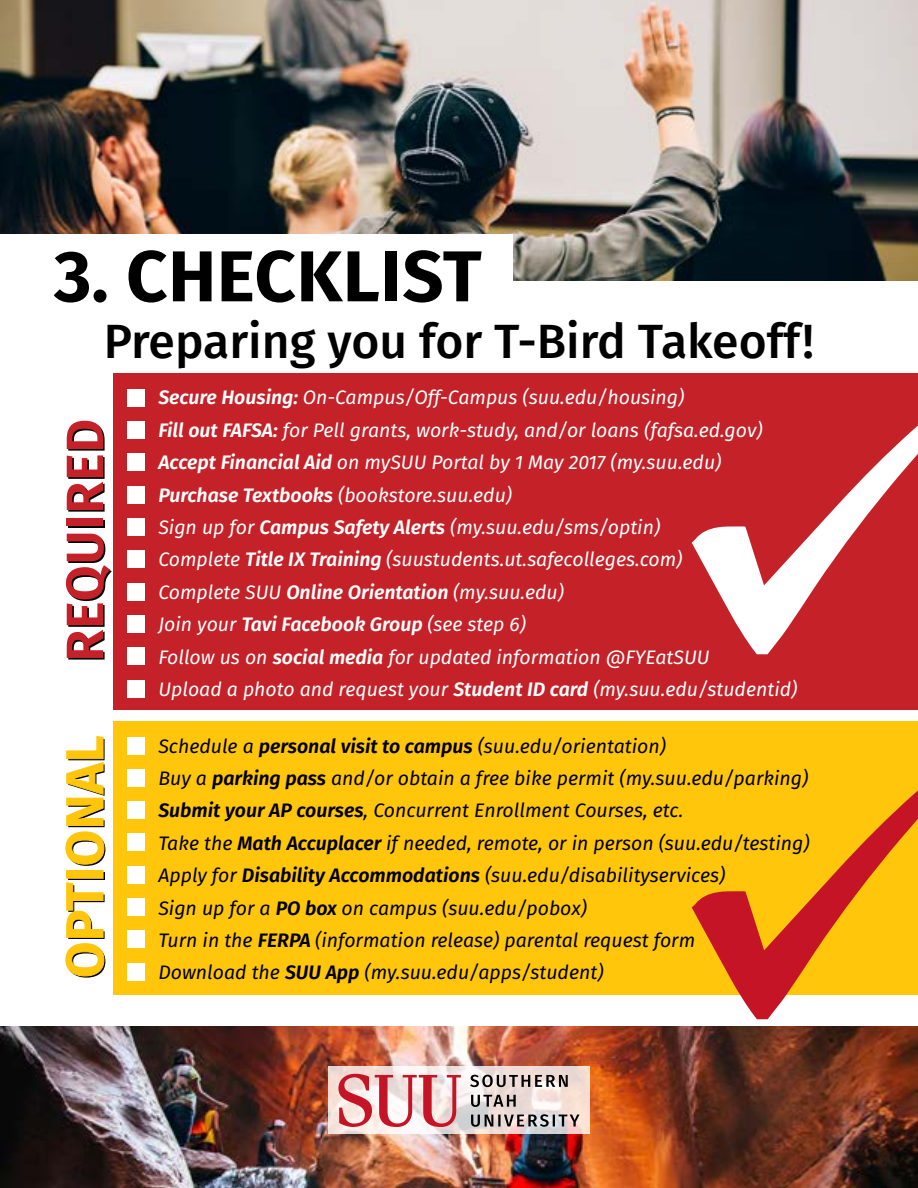
<style>
.page{position:relative;width:918px;height:1188px;background:#fff}
.page>*{position:absolute;margin:0;border:0;box-sizing:border-box;transform-origin:0 0}
.t1{font:700 72px "Fira Sans";letter-spacing:.01em;color:#000}
.t2{font:600 52.5px "Fira Sans";letter-spacing:.01em;color:#000}
.t3{font:500 48px "Fira Sans";color:#000}
.t4{font:italic 19.5px/32.4px "Fira Sans";color:#fff}
.t5{font:italic 19.5px/32.4px "Fira Sans";color:#000}
.s1{font-weight:600}
</style>
<div class="page">
<img style="left:0;top:1026px;width:918px;height:162px">
<img style="left:0;top:0;width:918px;height:281px">
<svg style="left:328px;top:1067px;width:262px;height:67px"></svg>
<svg style="left:338px;top:1074px;width:123px;height:53px"></svg>
<svg style="left:471px;top:1114px;width:109px;height:13px"></svg>
<svg style="left:471px;top:1095px;width:45px;height:12px"></svg>
<svg style="left:470px;top:1075px;width:98px;height:12px"></svg>
<div style="left:0;top:234px;width:513px;height:79px;background:#fff"></div>
<div style="left:113px;top:721px;width:805px;height:273px;background:#ffc60b"></div>
<svg style="left:692px;top:790px;width:226px;height:229px"></svg>
<svg style="left:65px;top:882px;width:40px;height:95px"></svg>
<div style="left:66px;top:870px;width:37px;height:9px;border:1px solid #ffc60b"></div>
<svg style="left:65px;top:736px;width:40px;height:129px"></svg>
<div style="left:127px;top:866px;width:18px;height:18px;background:#fff"></div>
<div style="left:127px;top:801px;width:18px;height:18px;background:#fff"></div>
<div style="left:127px;top:930px;width:18px;height:18px;background:#fff"></div>
<div style="left:127px;top:963px;width:18px;height:18px;background:#fff"></div>
<div style="left:127px;top:769px;width:18px;height:18px;background:#fff"></div>
<div style="left:127px;top:737px;width:18px;height:18px;background:#fff"></div>
<div style="left:127px;top:898px;width:18px;height:18px;background:#fff"></div>
<div style="left:127px;top:833px;width:18px;height:18px;background:#fff"></div>
<div style="left:113px;top:373px;width:805px;height:337px;background:#c42128"></div>
<svg style="left:692px;top:425px;width:226px;height:229px"></svg>
<div style="left:127px;top:389px;width:18px;height:18px;background:#fff"></div>
<div style="left:127px;top:518px;width:18px;height:18px;background:#fff"></div>
<div style="left:127px;top:453px;width:18px;height:18px;background:#fff"></div>
<div style="left:127px;top:583px;width:18px;height:18px;background:#fff"></div>
<div style="left:127px;top:421px;width:18px;height:18px;background:#fff"></div>
<div style="left:127px;top:550px;width:18px;height:18px;background:#fff"></div>
<div style="left:127px;top:486px;width:18px;height:18px;background:#fff"></div>
<div style="left:127px;top:615px;width:18px;height:18px;background:#fff"></div>
<div style="left:127px;top:647px;width:18px;height:18px;background:#fff"></div>
<div style="left:127px;top:680px;width:18px;height:18px;background:#fff"></div>
<h1 class="t1" style="left:54px;top:216px;width:429px">3. CHECKLIST</h1>
<h3 class="t3" style="left:104px;top:303px;width:712px">Preparing you for T-Bird Takeoff!</h3>
<h2 class="t2" style="left:43px;top:663px;width:245px;rotate:-90deg">REQUIRED</h2>
<h2 class="t2" style="left:43px;top:980px;width:244px;rotate:-90deg">OPTIONAL</h2>
<p class="t4" style="left:158px;top:381px;width:641px"><span class="s1">Secure Housing:</span> On-Campus/Off-Campus (suu.edu/housing)<br><span class="s1">Fill out FAFSA:</span> for Pell grants, work-study, and/or loans (fafsa.ed.gov)<br><span class="s1">Accept Financial Aid</span> on mySUU Portal by 1 May 2017 (my.suu.edu)<br><span class="s1">Purchase Textbooks</span> (bookstore.suu.edu)<br>Sign up for <span class="s1">Campus Safety Alerts</span> (my.suu.edu/sms/optin)<br>Complete <span class="s1">Title IX Training</span> (suustudents.ut.safecolleges.com)<br>Complete SUU <span class="s1">Online Orientation</span> (my.suu.edu)<br>Join your <span class="s1">Tavi Facebook Group</span> (see step 6)<br>Follow us on <span class="s1">social media</span> for updated information @FYEatSUU<br>Upload a photo and request your <span class="s1">Student ID card</span> (my.suu.edu/studentid)</p>
<p class="t5" style="left:158px;top:729px;width:653px">Schedule a <span class="s1">personal visit to campus</span> (suu.edu/orientation)<br>Buy a <span class="s1">parking pass</span> and/or obtain a free bike permit (my.suu.edu/parking)<br><span class="s1">Submit your AP courses</span>, Concurrent Enrollment Courses, etc.<br>Take the <span class="s1">Math Accuplacer</span> if needed, remote, or in person (suu.edu/testing)<br>Apply for <span class="s1">Disability Accommodations</span> (suu.edu/disabilityservices)<br>Sign up for a <span class="s1">PO box</span> on campus (suu.edu/pobox)<br>Turn in the <span class="s1">FERPA</span> (information release) parental request form</p>
<p class="t5" style="left:158px;top:956px;width:447px">Download the <span class="s1">SUU App</span> (my.suu.edu/apps/student)</p>
</div>
